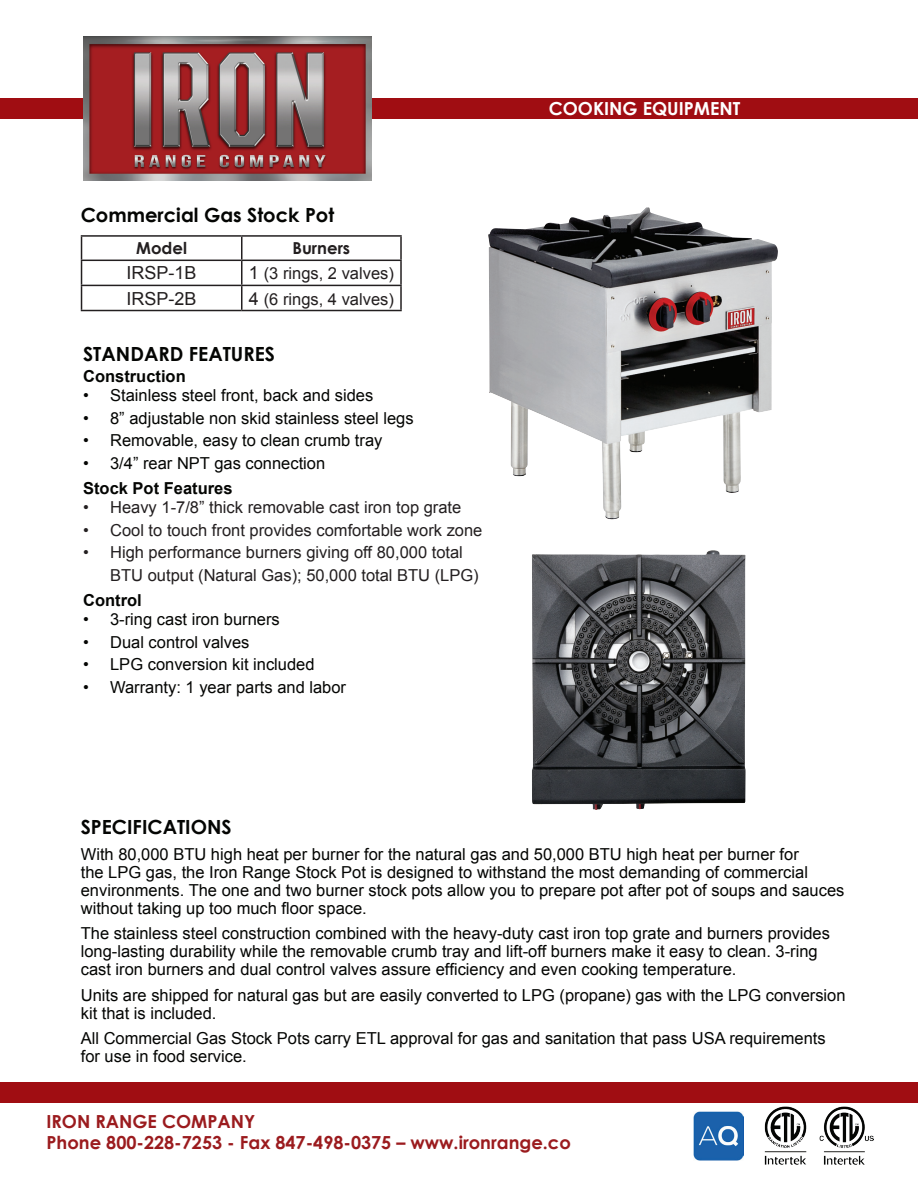
<style>
.page{position:relative;width:918px;height:1188px;background:#fff}
.page>*{position:absolute;margin:0;border:0;box-sizing:border-box;transform-origin:0 0}
.t1{font:700 19.5px "Century Gothic";color:#040503}
.t2{font:700 18px/21.6px "Century Gothic";color:#9b1b1e}
.t3{font:700 18px "Century Gothic";color:#fff}
.t4{font:18px "Arial";color:#231f20}
.t5{font:16.5px/18px "Arial";color:#040503}
.t6{font:16.5px/22.5px "Arial";color:#231f20}
.t7{font:700 16.5px "Arial";color:#040503}
.t8{font:700 16.5px "Century Gothic";color:#231f20}
.s1{font-size:18px}
</style>
<div class="page">
<div style="left:0;top:1083px;width:918px;height:20px;background:#a00d12"></div>
<div style="left:0;top:98px;width:918px;height:20px;background:#a00d12"></div>
<img style="left:764px;top:1107px;width:43px;height:58px">
<img style="left:819px;top:1107px;width:55px;height:58px">
<img style="left:83px;top:36px;width:288px;height:144px">
<img style="left:694px;top:1111px;width:49px;height:49px">
<img style="left:488px;top:207px;width:290px;height:312px">
<img style="left:532px;top:550px;width:214px;height:260px">
<hr style="left:81px;top:235px;width:161px;height:2px;background:#231f20">
<hr style="left:242px;top:235px;width:160px;height:2px;background:#231f20">
<hr style="left:400px;top:237px;width:2px;height:23px;background:#231f20">
<hr style="left:242px;top:260px;width:160px;height:1px;background:#231f20">
<hr style="left:400px;top:261px;width:2px;height:24px;background:#231f20">
<svg style="left:81px;top:237px;width:320px;height:73px"></svg>
<hr style="left:242px;top:285px;width:160px;height:1px;background:#231f20">
<hr style="left:241px;top:286px;width:2px;height:24px;background:#231f20">
<hr style="left:400px;top:286px;width:2px;height:24px;background:#231f20">
<hr style="left:81px;top:310px;width:161px;height:1px;background:#231f20">
<hr style="left:242px;top:310px;width:160px;height:1px;background:#231f20">
<p class="t1" style="left:81px;top:203px;width:255px">Commercial Gas Stock Pot</p>
<p class="t8" style="left:136px;top:238px;width:52px">Model</p>
<p class="t8" style="left:292px;top:238px;width:59px">Burners</p>
<p class="t4" style="left:127px;top:261px;width:72px">IRSP-1B</p>
<p class="t6" style="left:249px;top:263px;width:147px"><span class="s1">1</span> (3 rings, 2 valves)</p>
<p class="t4" style="left:127px;top:286px;width:72px">IRSP-2B</p>
<p class="t6" style="left:249px;top:288px;width:147px"><span class="s1">4</span> (6 rings, 4 valves)</p>
<p class="t1" style="left:83px;top:341px;width:193px">STANDARD FEATURES</p>
<p class="t7" style="left:83px;top:365px;width:104px">Construction</p>
<p class="t5" style="left:83px;top:387px;width:292px">• Stainless steel front, back and sides</p>
<p class="t5" style="left:83px;top:409px;width:332px">• 8” adjustable non skid stainless steel legs</p>
<p class="t5" style="left:83px;top:432px;width:301px">• Removable, easy to clean crumb tray</p>
<p class="t5" style="left:83px;top:454px;width:244px">• 3/4” rear NPT gas connection</p>
<p class="t7" style="left:83px;top:477px;width:151px">Stock Pot Features</p>
<p class="t6" style="left:83px;top:496px;width:380px">• Heavy 1-7/8” thick removable cast iron top grate</p>
<p class="t6" style="left:83px;top:519px;width:401px">• Cool to touch front provides comfortable work zone</p>
<p class="t6" style="left:110px;top:541px;width:370px;text-indent:-27px">• High performance burners giving off 80,000 total<br>BTU output (Natural Gas); 50,000 total BTU (LPG)</p>
<p class="t5" style="left:83px;top:611px;width:198px">• 3-ring cast iron burners</p>
<p class="t5" style="left:83px;top:633px;width:168px">• Dual control valves</p>
<p class="t5" style="left:83px;top:656px;width:233px">• LPG conversion kit included</p>
<p class="t5" style="left:83px;top:678px;width:264px">• Warranty: 1 year parts and labor</p>
<p class="t7" style="left:83px;top:589px;width:60px">Control</p>
<p class="t3" style="left:549px;top:97px;width:193px">COOKING EQUIPMENT</p>
<p class="t1" style="left:81px;top:815px;width:152px">SPECIFICATIONS</p>
<p class="t5" style="left:81px;top:845px;width:765px">With 80,000 BTU high heat per burner for the natural gas and 50,000 BTU high heat per burner for<br>the LPG gas, the Iron Range Stock Pot is designed to withstand the most demanding of commercial environments. The one and two burner stock pots allow you to prepare pot after pot of soups and sauces without taking up too much floor space.</p>
<p class="t5" style="left:81px;top:925px;width:751px">The stainless steel construction combined with the heavy-duty cast iron top grate and burners provides long-lasting durability while the removable crumb tray and lift-off burners make it easy to clean. 3-ring cast iron burners and dual control valves assure efficiency and even cooking temperature.</p>
<p class="t5" style="left:81px;top:986px;width:766px">Units are shipped for natural gas but are easily converted to LPG (propane) gas with the LPG conversion kit that is included.</p>
<p class="t5" style="left:81px;top:1030px;width:746px">All Commercial Gas Stock Pots carry ETL approval for gas and sanitation that pass USA requirements for use in food service.</p>
<p class="t2" style="left:46px;top:1110px;width:526px">IRON RANGE COMPANY<br>Phone 800-228-7253 - Fax 847-498-0375 – www.ironrange.co</p>
</div>
